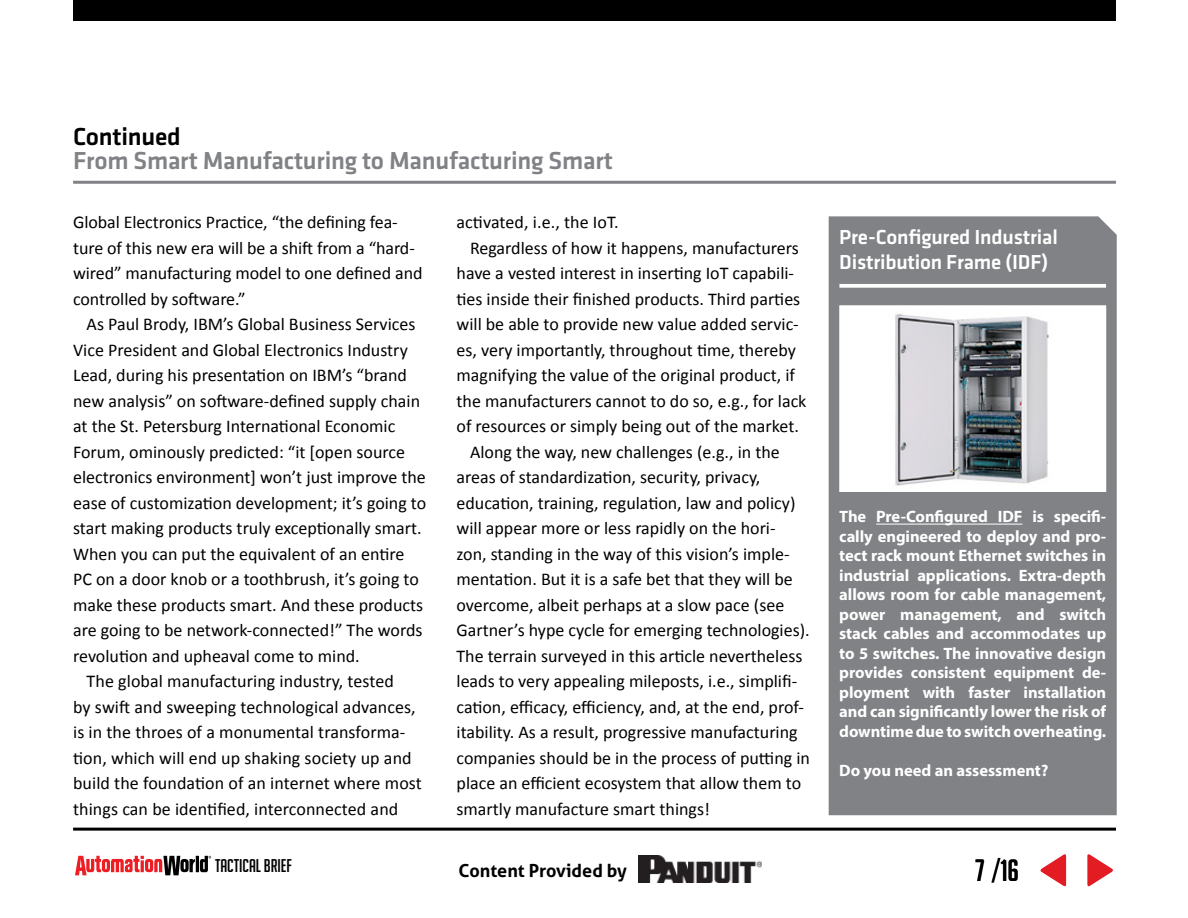
<style>
.page{position:relative;width:1188px;height:918px;background:#fff}
.page>*{position:absolute;margin:0;border:0;box-sizing:border-box;transform-origin:0 0}
.t1{font:30px "Big Noodle Titling";color:#000}
.t2{font:500 25.5px "Klavika";letter-spacing:-.01em;color:#808285}
.t3{font:500 25.5px "Klavika";letter-spacing:-.01em;color:#000}
.t4{font:500 21px/25.2px "Klavika";letter-spacing:-.01em;color:#fff}
.t5{font:18px/25.5px "Calibri";color:#000}
.t6{font:700 18px "Aller";color:#000}
.t7{font:18px "Big Noodle Titling";color:#000}
.t8{font:700 16.5px/19.5px "Myriad Pro";letter-spacing:-.005em;color:#fff;text-align:justify}
</style>
<div class="page">
<svg style="left:75px;top:856px;width:136px;height:19px"></svg>
<div style="left:73px;top:0;width:1043px;height:21px;background:#000"></div>
<hr style="left:73px;top:828px;width:1043px;height:3px;background:#000">
<img style="left:639px;top:856px;width:123px;height:27px">
<svg style="left:1087px;top:854px;width:26px;height:33px"></svg>
<svg style="left:1040px;top:854px;width:26px;height:33px"></svg>
<svg style="left:828px;top:216px;width:289px;height:600px"></svg>
<div style="left:838px;top:227px;width:269px;height:574px;background:#808285"></div>
<svg style="left:841px;top:284px;width:264px;height:4px"></svg>
<hr style="left:876px;top:524px;width:146px;height:1px;background:#fff">
<div style="left:838px;top:226px;width:270px;height:576px;border:2px solid #808285"></div>
<div style="left:838px;top:304px;width:269px;height:189px;background:#fff"></div>
<img style="left:895px;top:314px;width:154px;height:172px">
<div style="left:838px;top:304px;width:270px;height:190px;border:2px solid #808285"></div>
<hr style="left:73px;top:181px;width:1043px;height:3px;background:#808285">
<h2 class="t3" style="left:73px;top:122px;width:109px">Continued</h2>
<h2 class="t2" style="left:73px;top:146px;width:541px">From Smart Manufacturing to Manufacturing Smart</h2>
<p class="t5" style="left:73px;top:209px;width:351px">Global Electronics Practice, “the defining fea&shy;ture of this new era will be a shift from a “hard&shy;wired” manufacturing model to one defined and controlled by software.”</p>
<p class="t5" style="left:87px;top:311px;width:330px">As Paul Brody, IBM’s Global Business Services</p>
<p class="t5" style="left:73px;top:337px;width:336px">Vice President and Global Electronics Industry</p>
<p class="t5" style="left:73px;top:362px;width:335px">Lead, during his presentation on IBM’s “brand</p>
<p class="t5" style="left:73px;top:388px;width:349px">new analysis” on software-defined supply chain</p>
<p class="t5" style="left:73px;top:413px;width:324px">at the St. Petersburg International Economic</p>
<p class="t5" style="left:73px;top:439px;width:334px">Forum, ominously predicted: “it [open source</p>
<p class="t5" style="left:73px;top:464px;width:354px">electronics environment] won’t just improve the</p>
<p class="t5" style="left:73px;top:490px;width:355px">ease of customization development; it’s going to</p>
<p class="t5" style="left:73px;top:515px;width:350px">start making products truly exceptionally smart.</p>
<p class="t5" style="left:73px;top:541px;width:333px">When you can put the equivalent of an entire</p>
<p class="t5" style="left:73px;top:566px;width:347px">PC on a door knob or a toothbrush, it’s going to</p>
<p class="t5" style="left:73px;top:592px;width:352px">make these products smart. And these products</p>
<p class="t5" style="left:73px;top:617px;width:351px">are going to be network-connected!” The words</p>
<p class="t5" style="left:73px;top:643px;width:288px">revolution and upheaval come to mind.</p>
<p class="t5" style="left:87px;top:668px;width:309px">The global manufacturing industry, tested</p>
<p class="t5" style="left:73px;top:694px;width:344px">by swift and sweeping technological advances,</p>
<p class="t5" style="left:73px;top:719px;width:334px">is in the throes of a monumental transforma-</p>
<p class="t5" style="left:73px;top:745px;width:340px">tion, which will end up shaking society up and</p>
<p class="t5" style="left:73px;top:770px;width:350px">build the foundation of an internet where most</p>
<p class="t5" style="left:73px;top:796px;width:327px">things can be identified, interconnected and</p>
<p class="t5" style="left:457px;top:209px;width:164px">activated, i.e., the IoT.</p>
<p class="t5" style="left:470px;top:235px;width:330px">Regardless of how it happens, manufacturers</p>
<p class="t5" style="left:457px;top:260px;width:339px">have a vested interest in inserting IoT capabili-</p>
<p class="t5" style="left:457px;top:286px;width:345px">ties inside their finished products. Third parties</p>
<p class="t5" style="left:457px;top:312px;width:344px">will be able to provide new value added servic-</p>
<p class="t5" style="left:457px;top:337px;width:341px">es, very importantly, throughout time, thereby</p>
<p class="t5" style="left:457px;top:363px;width:340px">magnifying the value of the original product, if</p>
<p class="t5" style="left:457px;top:388px;width:351px">the manufacturers cannot to do so, e.g., for lack</p>
<p class="t5" style="left:457px;top:414px;width:344px">of resources or simply being out of the market.</p>
<p class="t5" style="left:470px;top:439px;width:311px">Along the way, new challenges (e.g., in the</p>
<p class="t5" style="left:457px;top:465px;width:305px">areas of standardization, security, privacy,</p>
<p class="t5" style="left:457px;top:490px;width:340px">education, training, regulation, law and policy)</p>
<p class="t5" style="left:457px;top:516px;width:321px">will appear more or less rapidly on the hori-</p>
<p class="t5" style="left:457px;top:541px;width:335px">zon, standing in the way of this vision’s imple-</p>
<p class="t5" style="left:457px;top:567px;width:338px">mentation. But it is a safe bet that they will be</p>
<p class="t5" style="left:457px;top:592px;width:329px">overcome, albeit perhaps at a slow pace (see</p>
<p class="t5" style="left:457px;top:618px;width:355px">Gartner’s hype cycle for emerging technologies).</p>
<p class="t5" style="left:457px;top:643px;width:347px">The terrain surveyed in this article nevertheless</p>
<p class="t5" style="left:457px;top:669px;width:342px">leads to very appealing mileposts, i.e., simplifi-</p>
<p class="t5" style="left:457px;top:694px;width:349px">cation, efficacy, efficiency, and, at the end, prof-</p>
<p class="t5" style="left:457px;top:720px;width:343px">itability. As a result, progressive manufacturing</p>
<p class="t5" style="left:457px;top:745px;width:355px">companies should be in the process of putting in</p>
<p class="t5" style="left:457px;top:771px;width:346px">place an efficient ecosystem that allow them to</p>
<p class="t5" style="left:457px;top:796px;width:255px">smartly manufacture smart things!</p>
<p class="t4" style="left:839px;top:225px;width:220px">Pre-Configured Industrial<br>Distribution Frame (IDF)</p>
<p class="t8" style="left:839px;top:507px;width:269px">The Pre-Configured IDF is specifi&shy;cally engineered to deploy and pro&shy;tect rack mount Ethernet switches in industrial applications. Extra-depth allows room for cable management, power management, and switch stack cables and accommodates up to 5 switches. The innovative design provides consistent equipment de&shy;ployment with faster installation and can significantly lower the risk of downtime due to switch overheating.</p>
<p class="t8" style="left:839px;top:760px;width:211px">Do you need an assessment?</p>
<p class="t7" style="left:215px;top:856px;width:78px">TACTICAL BRIEF</p>
<p class="t6" style="left:458px;top:859px;width:170px">Content Provided by</p>
<h1 class="t1" style="left:976px;top:854px;width:45px">7 /16</h1>
</div>
